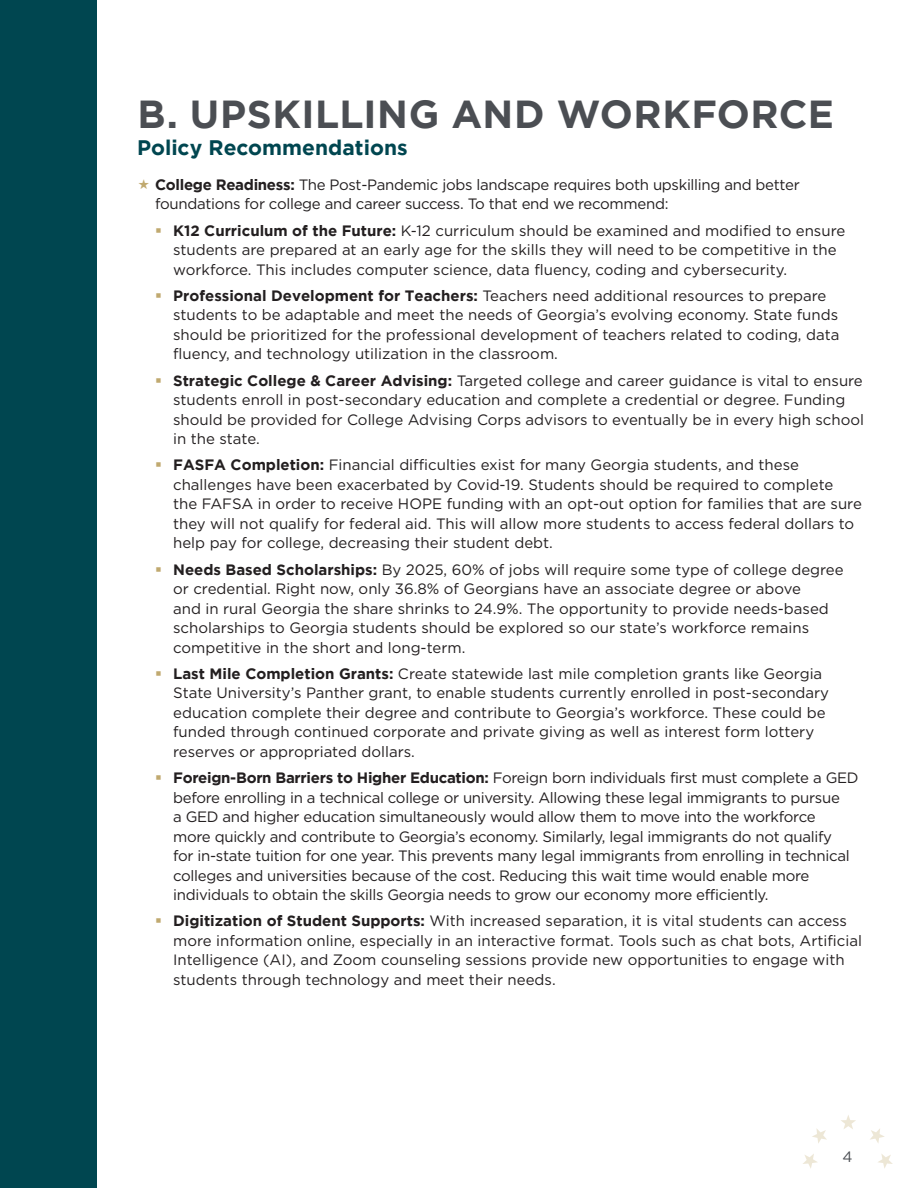
<style>
.page{position:relative;width:918px;height:1188px;background:#fff}
.page>*{position:absolute;margin:0;border:0;box-sizing:border-box;transform-origin:0 0}
.t1{font:700 39px "Gotham";letter-spacing:.015em;color:#4b4e53}
.t2{font:700 21px "Gotham";color:#004650}
.t3{font:15px/19.5px "Gotham";color:#231f20}
.t4{font:15px/19.5px "Gotham";letter-spacing:-.02em;color:#231f20}
.t5{font:15px "Gotham";color:#4b4e53}
.s1{font-weight:700}
</style>
<div class="page">
<svg style="left:841px;top:1115px;width:15px;height:14px"></svg>
<svg style="left:812px;top:1128px;width:15px;height:15px"></svg>
<svg style="left:870px;top:1129px;width:15px;height:14px"></svg>
<svg style="left:803px;top:1154px;width:15px;height:14px"></svg>
<svg style="left:878px;top:1154px;width:15px;height:14px"></svg>
<div style="left:0;top:0;width:97px;height:1188px;background:#004650"></div>
<p class="t1" style="left:137px;top:91px;width:698px">B. UPSKILLING AND WORKFORCE</p>
<h2 class="t2" style="left:137px;top:135px;width:272px">Policy Recommendations</h2>
<p class="t4" style="left:155px;top:175px;width:646px"><span class="s1">College Readiness:</span> The Post-Pandemic jobs landscape requires both upskilling and better foundations for college and career success. To that end we recommend:</p>
<p class="t3" style="left:173px;top:220px;width:674px"><span class="s1">K12 Curriculum of the Future:</span> K-12 curriculum should be examined and modified to ensure students are prepared at an early age for the skills they will need to be competitive in the workforce. This includes computer science, data fluency, coding and cybersecurity.</p>
<p class="t3" style="left:173px;top:286px;width:668px"><span class="s1">Professional Development for Teachers:</span> Teachers need additional resources to prepare students to be adaptable and meet the needs of Georgia’s evolving economy. State funds should be prioritized for the professional development of teachers related to coding, data fluency, and technology utilization in the classroom.</p>
<p class="t3" style="left:173px;top:370px;width:692px"><span class="s1">Strategic College &amp; Career Advising:</span> Targeted college and career guidance is vital to ensure students enroll in post-secondary education and complete a credential or degree. Funding should be provided for College Advising Corps advisors to eventually be in every high school in the state.</p>
<p class="t3" style="left:173px;top:455px;width:690px"><span class="s1">FASFA Completion:</span> Financial difficulties exist for many Georgia students, and these challenges have been exacerbated by Covid-19. Students should be required to complete<br>the FAFSA in order to receive HOPE funding with an opt-out option for families that are sure they will not qualify for federal aid. This will allow more students to access federal dollars to help pay for college, decreasing their student debt.</p>
<p class="t3" style="left:173px;top:559px;width:672px"><span class="s1">Needs Based Scholarships:</span> By 2025, 60% of jobs will require some type of college degree or credential. Right now, only 36.8% of Georgians have an associate degree or above<br>and in rural Georgia the share shrinks to 24.9%. The opportunity to provide needs-based scholarships to Georgia students should be explored so our state’s workforce remains competitive in the short and long-term.</p>
<p class="t3" style="left:173px;top:664px;width:658px"><span class="s1">Last Mile Completion Grants:</span> Create statewide last mile completion grants like Georgia State University’s Panther grant, to enable students currently enrolled in post-secondary education complete their degree and contribute to Georgia’s workforce. These could be funded through continued corporate and private giving as well as interest form lottery reserves or appropriated dollars.</p>
<p class="t4" style="left:173px;top:768px;width:687px"><span class="s1">Foreign-Born Barriers to Higher Education:</span> Foreign born individuals first must complete a GED before enrolling in a technical college or university. Allowing these legal immigrants to pursue<br>a GED and higher education simultaneously would allow them to move into the workforce<br>more quickly and contribute to Georgia’s economy. Similarly, legal immigrants do not qualify<br>for in-state tuition for one year. This prevents many legal immigrants from enrolling in technical colleges and universities because of the cost. Reducing this wait time would enable more individuals to obtain the skills Georgia needs to grow our economy more efficiently.</p>
<p class="t3" style="left:173px;top:911px;width:690px"><span class="s1">Digitization of Student Supports:</span> With increased separation, it is vital students can access more information online, especially in an interactive format. Tools such as chat bots, Artificial Intelligence (AI), and Zoom counseling sessions provide new opportunities to engage with students through technology and meet their needs.</p>
<p class="t5" style="left:843px;top:1149px;width:12px">4</p>
</div>
